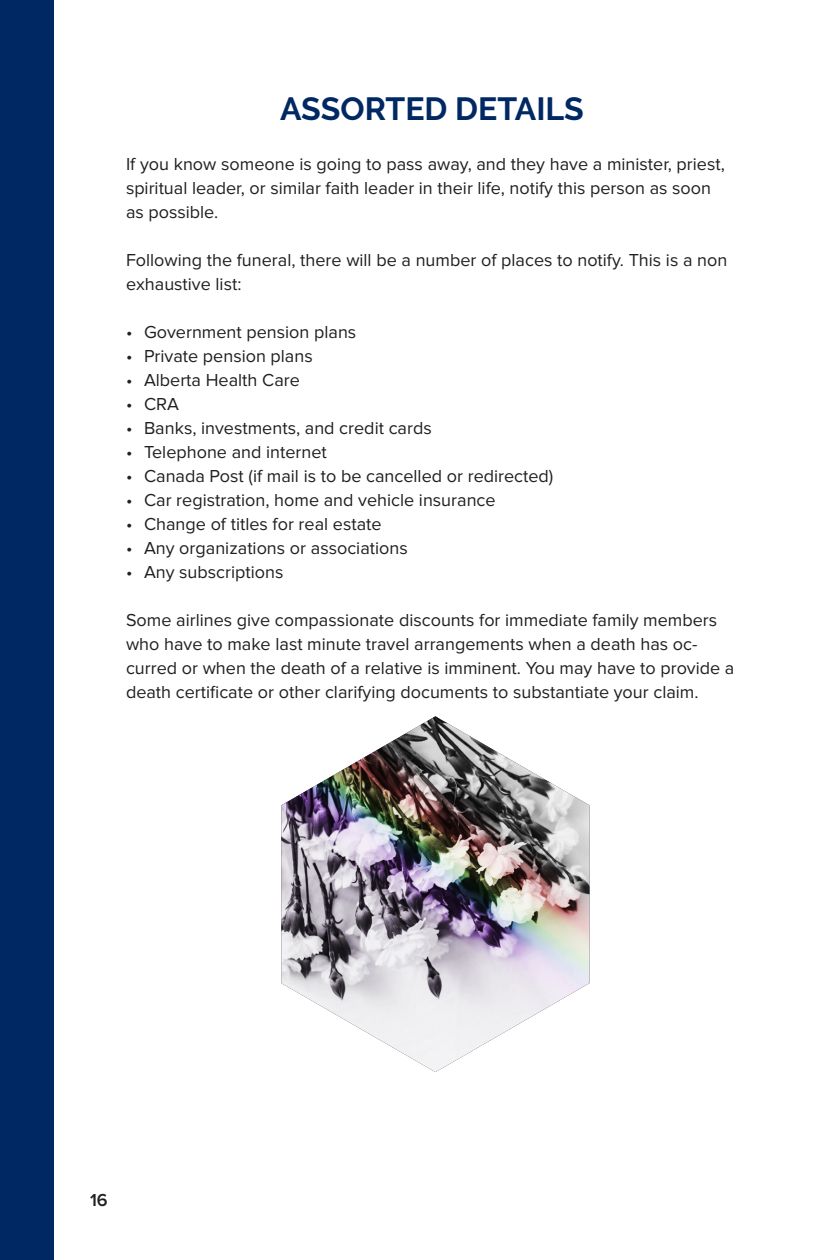
<style>
.page{position:relative;width:828px;height:1260px;background:#fff}
.page>*{position:absolute;margin:0;border:0;box-sizing:border-box;transform-origin:0 0}
.t1{font:700 32px "Raleway";color:#002863}
.t2{font:18px/24px "Proxima Nova";color:#231f20}
.t3{font:600 18px "Proxima Nova";color:#231f20}
</style>
<div class="page">
<div style="left:0;top:0;width:54px;height:1259px;background:#002863"></div>
<img style="left:281px;top:716px;width:309px;height:356px">
<p class="t1" style="left:280px;top:91px;width:305px">ASSORTED DETAILS</p>
<p class="t2" style="left:126px;top:153px;width:600px">If you know someone is going to pass away, and they have a minister, priest, spiritual leader, or similar faith leader in their life, notify this person as soon as possible.</p>
<p class="t2" style="left:126px;top:249px;width:603px">Following the funeral, there will be a number of places to notify. This is a non exhaustive list:</p>
<p class="t2" style="left:126px;top:321px;width:232px">• Government pension plans</p>
<p class="t2" style="left:126px;top:345px;width:188px">• Private pension plans</p>
<p class="t2" style="left:126px;top:369px;width:175px">• Alberta Health Care</p>
<p class="t2" style="left:126px;top:393px;width:54px">• CRA</p>
<p class="t2" style="left:126px;top:417px;width:307px">• Banks, investments, and credit cards</p>
<p class="t2" style="left:126px;top:441px;width:202px">• Telephone and internet</p>
<p class="t2" style="left:126px;top:465px;width:429px">• Canada Post (if mail is to be cancelled or redirected)</p>
<p class="t2" style="left:126px;top:489px;width:371px">• Car registration, home and vehicle insurance</p>
<p class="t2" style="left:126px;top:513px;width:257px">• Change of titles for real estate</p>
<p class="t2" style="left:126px;top:537px;width:283px">• Any organizations or associations</p>
<p class="t2" style="left:126px;top:561px;width:159px">• Any subscriptions</p>
<p class="t2" style="left:126px;top:609px;width:610px">Some airlines give compassionate discounts for immediate family members who have to make last minute travel arrangements when a death has oc&shy;curred or when the death of a relative is imminent. You may have to provide a death certificate or other clarifying documents to substantiate your claim.</p>
<p class="t3" style="left:90px;top:1190px;width:19px">16</p>
</div>
